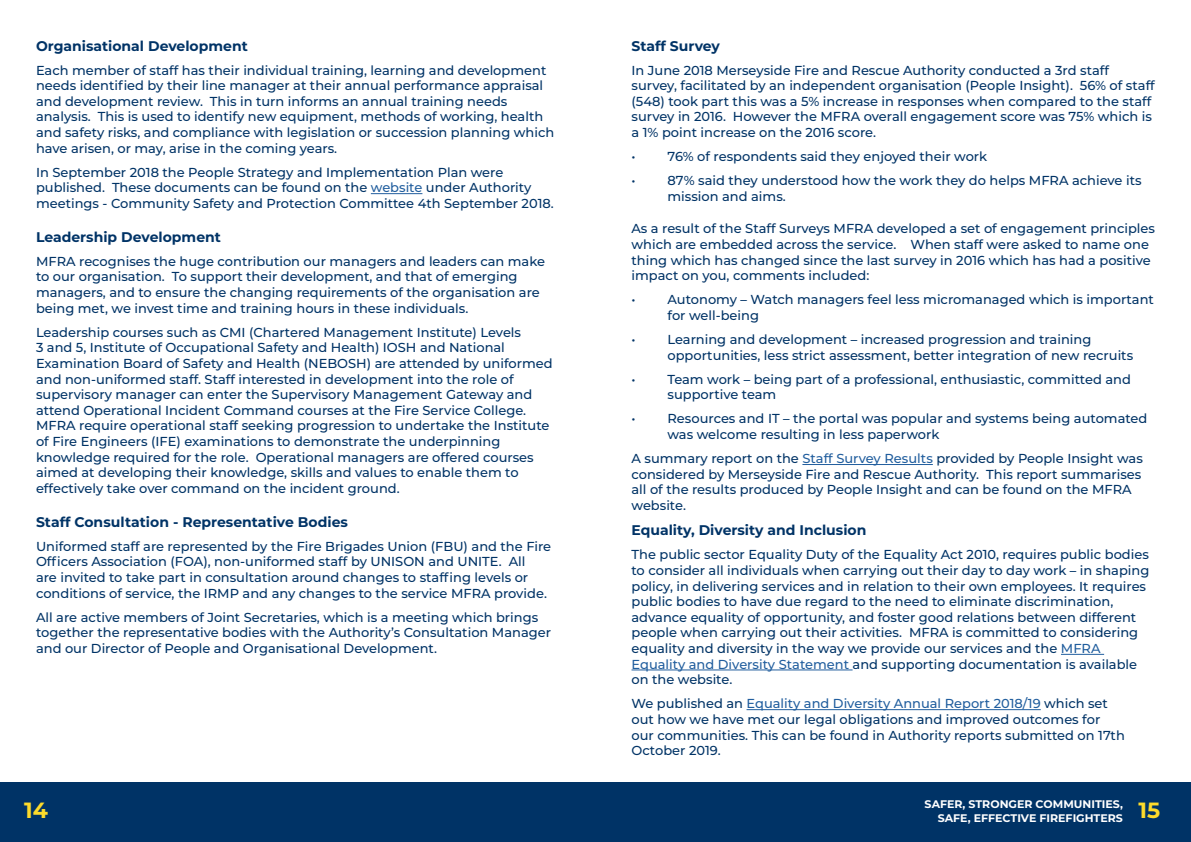
<style>
.page{position:relative;width:1191px;height:842px;background:#fff}
.page>*{position:absolute;margin:0;border:0;box-sizing:border-box;transform-origin:0 0}
.t1{font:700 22px "Montserrat";color:#fddb2b}
.t2{font:700 14px "Montserrat";color:#036}
.t3{font:500 13px/15.6px "Montserrat";color:#036}
.t4{font:700 11px "Montserrat";color:#fff}
.s1{color:#215e9e}
</style>
<div class="page">
<div style="left:0;top:782px;width:1191px;height:60px;background:#036"></div>
<hr style="left:371px;top:193px;width:51px;height:1px;background:#215e9e">
<hr style="left:802px;top:464px;width:131px;height:1px;background:#215e9e">
<hr style="left:1061px;top:654px;width:43px;height:1px;background:#215e9e">
<hr style="left:631px;top:670px;width:221px;height:1px;background:#215e9e">
<hr style="left:746px;top:709px;width:294px;height:1px;background:#215e9e">
<p class="t2" style="left:36px;top:35px;width:213px">Organisational Development</p>
<p class="t3" style="left:36px;top:62px;width:520px">Each member of staff has their individual training, learning and development needs identified by their line manager at their annual performance appraisal and development review. This in turn informs an annual training needs analysis. This is used to identify new equipment, methods of working, health and safety risks, and compliance with legislation or succession planning which have arisen, or may, arise in the coming years.</p>
<p class="t3" style="left:36px;top:164px;width:519px">In September 2018 the People Strategy and Implementation Plan were published. These documents can be found on the <span class="s1">website</span> under Authority meetings - Community Safety and Protection Committee 4th September 2018.</p>
<p class="t2" style="left:36px;top:227px;width:186px">Leadership Development</p>
<p class="t3" style="left:36px;top:253px;width:510px">MFRA recognises the huge contribution our managers and leaders can make to our organisation. To support their development, and that of emerging managers, and to ensure the changing requirements of the organisation are being met, we invest time and training hours in these individuals.</p>
<p class="t3" style="left:36px;top:324px;width:518px">Leadership courses such as CMI (Chartered Management Institute) Levels<br>3 and 5, Institute of Occupational Safety and Health) IOSH and National Examination Board of Safety and Health (NEBOSH) are attended by uniformed and non-uniformed staff. Staff interested in development into the role of supervisory manager can enter the Supervisory Management Gateway and attend Operational Incident Command courses at the Fire Service College.<br>MFRA require operational staff seeking progression to undertake the Institute of Fire Engineers (IFE) examinations to demonstrate the underpinning knowledge required for the role. Operational managers are offered courses aimed at developing their knowledge, skills and values to enable them to effectively take over command on the incident ground.</p>
<p class="t2" style="left:36px;top:511px;width:313px">Staff Consultation - Representative Bodies</p>
<p class="t3" style="left:36px;top:538px;width:517px">Uniformed staff are represented by the Fire Brigades Union (FBU) and the Fire Officers Association (FOA), non-uniformed staff by UNISON and UNITE. All<br>are invited to take part in consultation around changes to staffing levels or conditions of service, the IRMP and any changes to the service MFRA provide.</p>
<p class="t3" style="left:36px;top:609px;width:516px">All are active members of Joint Secretaries, which is a meeting which brings together the representative bodies with the Authority’s Consultation Manager and our Director of People and Organisational Development.</p>
<p class="t2" style="left:631px;top:35px;width:90px">Staff Survey</p>
<p class="t3" style="left:631px;top:62px;width:525px">In June 2018 Merseyside Fire and Rescue Authority conducted a 3rd staff survey, facilitated by an independent organisation (People Insight). 56% of staff (548) took part this was a 5% increase in responses when compared to the staff survey in 2016. However the MFRA overall engagement score was 75% which is a 1% point increase on the 2016 score.</p>
<p class="t3" style="left:631px;top:148px;width:6px">•</p>
<p class="t3" style="left:667px;top:148px;width:321px">76% of respondents said they enjoyed their work</p>
<p class="t3" style="left:631px;top:172px;width:6px">•</p>
<p class="t3" style="left:667px;top:172px;width:475px">87% said they understood how the work they do helps MFRA achieve its mission and aims.</p>
<p class="t3" style="left:631px;top:220px;width:525px">As a result of the Staff Surveys MFRA developed a set of engagement principles which are embedded across the service. When staff were asked to name one thing which has changed since the last survey in 2016 which has had a positive impact on you, comments included:</p>
<p class="t3" style="left:631px;top:291px;width:6px">•</p>
<p class="t3" style="left:667px;top:291px;width:488px">Autonomy – Watch managers feel less micromanaged which is important for well-being</p>
<p class="t3" style="left:631px;top:331px;width:6px">•</p>
<p class="t3" style="left:667px;top:331px;width:467px">Learning and development – increased progression and training opportunities, less strict assessment, better integration of new recruits</p>
<p class="t3" style="left:631px;top:371px;width:6px">•</p>
<p class="t3" style="left:667px;top:371px;width:465px">Team work – being part of a professional, enthusiastic, committed and supportive team</p>
<p class="t3" style="left:631px;top:411px;width:6px">•</p>
<p class="t3" style="left:667px;top:411px;width:481px">Resources and IT – the portal was popular and systems being automated was welcome resulting in less paperwork</p>
<p class="t3" style="left:631px;top:450px;width:513px">A summary report on the <span class="s1">Staff Survey Results</span> provided by People Insight was considered by Merseyside Fire and Rescue Authority. This report summarises all of the results produced by People Insight and can be found on the MFRA website.</p>
<p class="t2" style="left:631px;top:520px;width:236px">Equality, Diversity and Inclusion</p>
<p class="t3" style="left:631px;top:546px;width:519px">The public sector Equality Duty of the Equality Act 2010, requires public bodies to consider all individuals when carrying out their day to day work – in shaping policy, in delivering services and in relation to their own employees. It requires public bodies to have due regard to the need to eliminate discrimination, advance equality of opportunity, and foster good relations between different people when carrying out their activities. MFRA is committed to considering equality and diversity in the way we provide our services and the <span class="s1">MFRA Equality and Diversity Statement</span> and supporting documentation is available on the website.</p>
<p class="t3" style="left:631px;top:695px;width:495px">We published an <span class="s1">Equality and Diversity Annual Report 2018/19</span> which set out how we have met our legal obligations and improved outcomes for our communities. This can be found in Authority reports submitted on 17th October 2019.</p>
<p class="t4" style="left:924px;top:796px;width:200px">SAFER, STRONGER COMMUNITIES,</p>
<h1 class="t1" style="left:24px;top:795px;width:25px">14</h1>
<p class="t4" style="left:937px;top:810px;width:224px">SAFE, EFFECTIVE FIREFIGHTERS <sup>15</sup></p>
</div>
